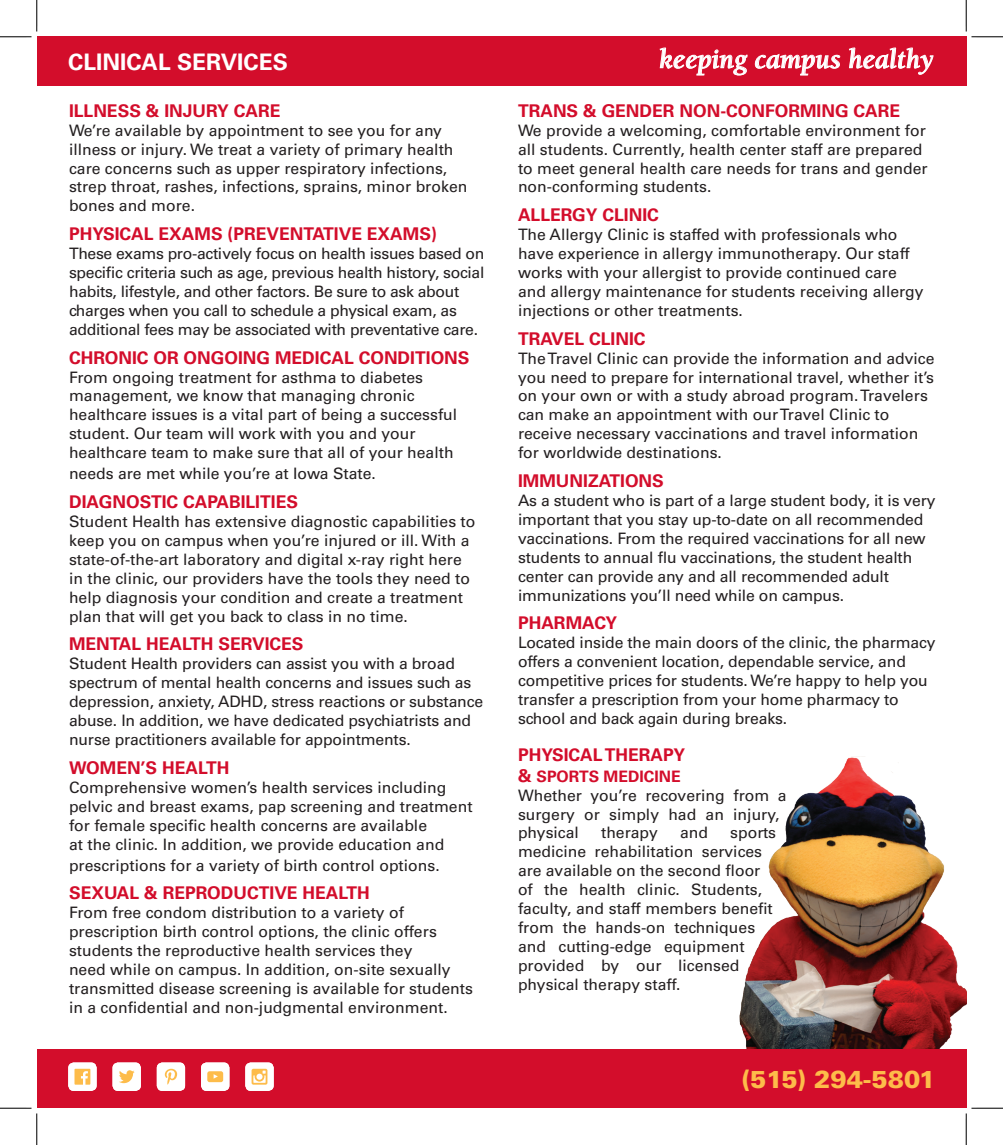
<style>
.page{position:relative;width:1003px;height:1145px;background:#fff}
.page>*{position:absolute;margin:0;border:0;box-sizing:border-box;transform-origin:0 0}
.t1{font:italic 700 28px "Berkeley Std";color:#fff}
.t2{font:900 24.5px "Univers LT Std";color:#fdbc4a}
.t3{font:700 22.75px "Univers LT Std";color:#fff}
.t4{font:700 17.5px "Univers LT Std";color:#d30d2b}
.t5{font:15.75px/18.9px "Univers LT Std";color:#231f20}
.t6{font:15.75px/18.9px "Univers LT Std";letter-spacing:-.02em;color:#231f20}
.t7{font:700 15.75px "Univers LT Std";color:#d30d2b}
.s1{font-size:17.5px}
</style>
<div class="page">
<img style="left:739px;top:756px;width:227px;height:293px">
<div style="left:37px;top:1049px;width:929px;height:59px;background:#d30d2b"></div>
<svg style="left:68px;top:1062px;width:29px;height:28px"></svg>
<svg style="left:113px;top:1062px;width:28px;height:28px"></svg>
<svg style="left:157px;top:1062px;width:28px;height:28px"></svg>
<svg style="left:201px;top:1062px;width:28px;height:28px"></svg>
<svg style="left:245px;top:1062px;width:29px;height:28px"></svg>
<div style="left:37px;top:37px;width:929px;height:49px;background:#d30d2b"></div>
<svg style="left:659px;top:47px;width:89px;height:29px"></svg>
<svg style="left:754px;top:53px;width:86px;height:23px"></svg>
<svg style="left:849px;top:47px;width:85px;height:28px"></svg>
<hr style="left:0;top:36px;width:32px;height:1px;background:#000">
<hr style="left:971px;top:36px;width:32px;height:1px;background:#000">
<hr style="left:0;top:1107px;width:32px;height:1px;background:#000">
<hr style="left:971px;top:1107px;width:32px;height:1px;background:#000">
<hr style="left:36px;top:0;width:1px;height:32px;background:#000">
<hr style="left:36px;top:1113px;width:1px;height:31px;background:#000">
<hr style="left:966px;top:0;width:1px;height:32px;background:#000">
<hr style="left:966px;top:1113px;width:1px;height:31px;background:#000">
<p class="t3" style="left:68px;top:48px;width:221px">CLINICAL SERVICES</p>
<p class="t1" style="left:659px;top:44px;width:276px">keeping campus healthy</p>
<p class="t4" style="left:69px;top:100px;width:213px">ILLNESS &amp; INJURY CARE</p>
<p class="t5" style="left:69px;top:121px;width:400px">We’re available by appointment to see you for any illness or injury. We treat a variety of primary health care concerns such as upper respiratory infections, strep throat, rashes, infections, sprains, minor broken bones and more.</p>
<p class="t4" style="left:69px;top:224px;width:369px">PHYSICAL EXAMS (PREVENTATIVE EXAMS)</p>
<p class="t6" style="left:69px;top:244px;width:417px">These exams pro-actively focus on health issues based on specific criteria such as age, previous health history, social habits, lifestyle, and other factors. Be sure to ask about charges when you call to schedule a physical exam, as additional fees may be associated with preventative care.</p>
<p class="t4" style="left:69px;top:347px;width:402px">CHRONIC OR ONGOING MEDICAL CONDITIONS</p>
<p class="t5" style="left:69px;top:367px;width:390px">From ongoing treatment for asthma to diabetes management, we know that managing chronic healthcare issues is a vital part of being a successful student. Our team will work with you and your healthcare team to make sure that all of your health</p>
<p class="t5" style="left:69px;top:464px;width:308px">needs are met while you’re at Iowa State.</p>
<p class="t4" style="left:69px;top:491px;width:230px">DIAGNOSTIC CAPABILITIES</p>
<p class="t5" style="left:69px;top:512px;width:408px">Student Health has extensive diagnostic capabilities to keep you on campus when you’re injured or ill. With a state-of-the-art laboratory and digital x-ray right here in the clinic, our providers have the tools they need to help diagnosis your condition and create a treatment plan that will get you back to class in no time.</p>
<p class="t4" style="left:69px;top:634px;width:236px">MENTAL HEALTH SERVICES</p>
<p class="t5" style="left:69px;top:654px;width:416px">Student Health providers can assist you with a broad spectrum of mental health concerns and issues such as depression, anxiety, ADHD, stress reactions or substance abuse. In addition, we have dedicated psychiatrists and nurse practitioners available for appointments.</p>
<p class="t4" style="left:69px;top:757px;width:162px">WOMEN’S HEALTH</p>
<p class="t5" style="left:69px;top:778px;width:405px">Comprehensive women’s health services including pelvic and breast exams, pap screening and treatment for female specific health concerns are available<br>at the clinic. In addition, we provide education and</p>
<p class="t5" style="left:69px;top:855px;width:372px">prescriptions for a variety of birth control options.</p>
<p class="t4" style="left:69px;top:883px;width:302px">SEXUAL &amp; REPRODUCTIVE HEALTH</p>
<p class="t5" style="left:69px;top:903px;width:405px">From free condom distribution to a variety of prescription birth control options, the clinic offers students the reproductive health services they<br>need while on campus. In addition, on-site sexually transmitted disease screening is available for students in a confidential and non-judgmental environment.</p>
<p class="t4" style="left:518px;top:100px;width:384px">TRANS &amp; GENDER NON-CONFORMING CARE</p>
<p class="t5" style="left:518px;top:121px;width:411px">We provide a welcoming, comfortable environment for all students. Currently, health center staff are prepared to meet general health care needs for trans and gender non-conforming students.</p>
<p class="t4" style="left:518px;top:205px;width:142px">ALLERGY CLINIC</p>
<p class="t5" style="left:518px;top:225px;width:407px">The Allergy Clinic is staffed with professionals who have experience in allergy immunotherapy. Our staff works with your allergist to provide continued care and allergy maintenance for students receiving allergy injections or other treatments.</p>
<p class="t4" style="left:518px;top:328px;width:129px">TRAVEL CLINIC</p>
<p class="t5" style="left:518px;top:349px;width:418px">The Travel Clinic can provide the information and advice you need to prepare for international travel, whether it’s on your own or with a study abroad program. Travelers can make an appointment with our Travel Clinic to receive necessary vaccinations and travel information for worldwide destinations.</p>
<p class="t4" style="left:518px;top:470px;width:147px">IMMUNIZATIONS</p>
<p class="t5" style="left:518px;top:491px;width:419px">As a student who is part of a large student body, it is very important that you stay up-to-date on all recommended vaccinations. From the required vaccinations for all new students to annual flu vaccinations, the student health center can provide any and all recommended adult immunizations you’ll need while on campus.</p>
<p class="t4" style="left:518px;top:613px;width:101px">PHARMACY</p>
<p class="t5" style="left:518px;top:633px;width:419px">Located inside the main doors of the clinic, the pharmacy offers a convenient location, dependable service, and competitive prices for students. We’re happy to help you transfer a prescription from your home pharmacy to school and back again during breaks.</p>
<p class="t4" style="left:518px;top:744px;width:169px">PHYSICAL THERAPY</p>
<p class="t7" style="left:518px;top:767px;width:164px"><span class="s1">&amp;</span> SPORTS MEDICINE</p>
<p class="t5" style="left:518px;top:785px;width:270px">Whether you’re recovering from a surgery or simply had an injury, physical</p>
<p class="t5" style="left:601px;top:823px;width:58px">therapy</p>
<p class="t5" style="left:680px;top:823px;width:30px">and</p>
<p class="t5" style="left:518px;top:823px;width:260px;text-indent:212px">sports medicine rehabilitation services are available on the second floor of the health clinic. Students, faculty, and staff members benefit from the hands-on techniques and cutting-edge equipment provided by our licensed physical therapy staff.</p>
<p class="t2" style="left:742px;top:1063px;width:195px">(515) 294-5801</p>
</div>
